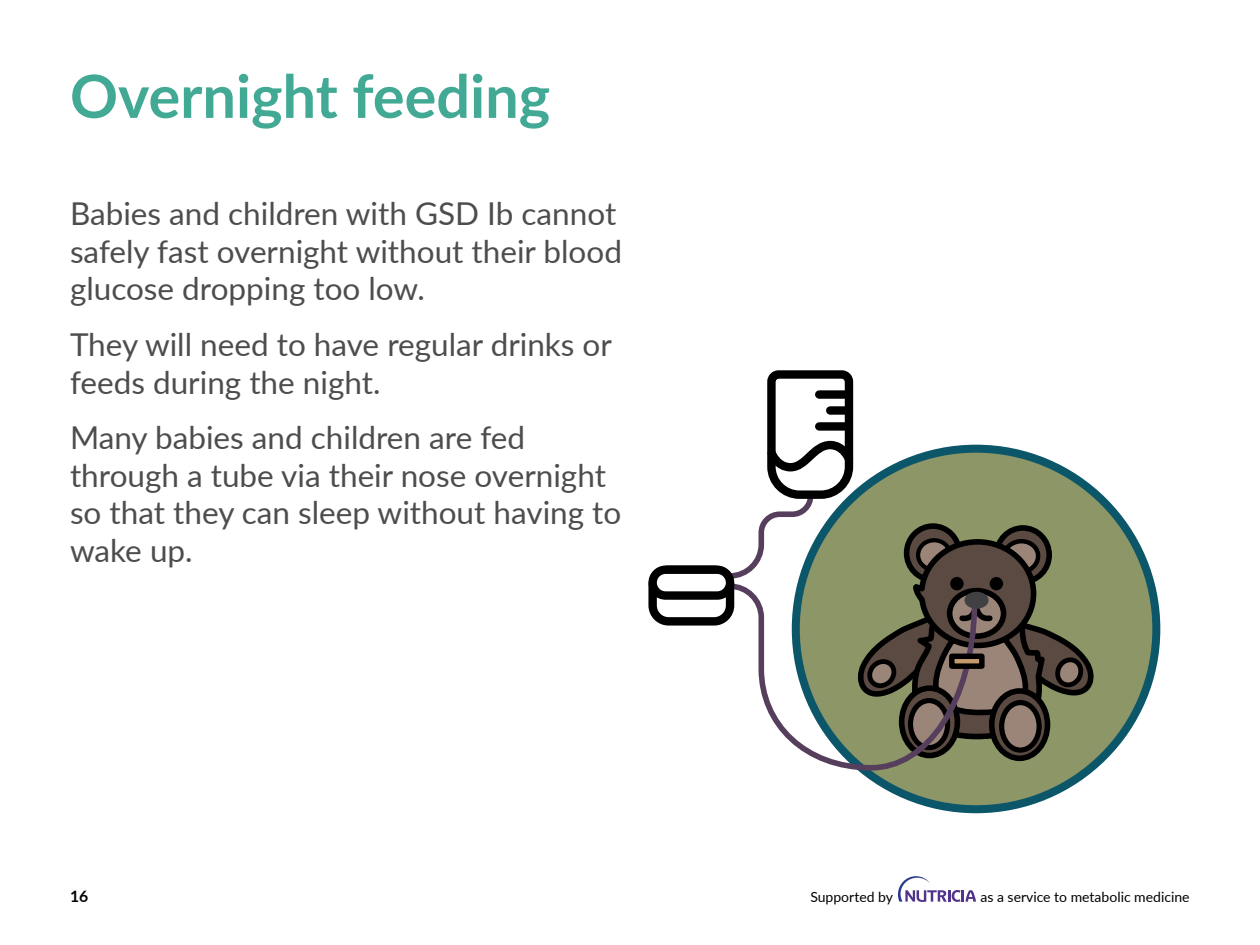
<style>
.page{position:relative;width:1260px;height:945px;background:#fff}
.page>*{position:absolute;margin:0;border:0;box-sizing:border-box;transform-origin:0 0}
.t1{font:700 59.5px "Lato";color:#42a995}
.t2{font:31.5px/37.8px "Lato";color:#4d4d4d}
.t3{font:700 15.75px "Lato";color:#000}
.t4{font:14px "Lato";color:#000}
</style>
<div class="page">
<svg style="left:898px;top:876px;width:78px;height:26px"></svg>
<div style="left:796px;top:449px;width:360px;height:360px;background:#8c9667;border-radius:50%"></div>
<svg style="left:992px;top:691px;width:55px;height:67px"></svg>
<div style="left:989px;top:688px;width:61px;height:73px;border:6px solid #000;border-radius:50%"></div>
<svg style="left:1002px;top:703px;width:37px;height:47px"></svg>
<div style="left:999px;top:700px;width:43px;height:53px;border:5px solid #000;border-radius:50%"></div>
<svg style="left:791px;top:742px;width:164px;height:31px"></svg>
<div style="left:648px;top:566px;width:86px;height:60px;border:8px solid #000;border-radius:16px"></div>
<div style="left:653px;top:570px;width:77px;height:26px;background:#fff;border-radius:13px"></div>
<div style="left:648px;top:566px;width:86px;height:34px;border:8px solid #000;border-radius:13px"></div>
<svg style="left:724px;top:370px;width:377px;height:372px"></svg>
<div style="left:965px;top:592px;width:24px;height:17px;background:#414042;border-radius:50%"></div>
<div style="left:952px;top:656px;width:30px;height:10px;background:#c49a6c"></div>
<div style="left:949px;top:654px;width:36px;height:15px;border:5px solid #000"></div>
<h1 class="t1" style="left:70px;top:52px;width:482px">Overnight feeding</h1>
<p class="t2" style="left:70px;top:193px;width:554px">Babies and children with GSD Ib cannot safely fast overnight without their blood glucose dropping too low.</p>
<p class="t2" style="left:70px;top:324px;width:543px">They will need to have regular drinks or feeds during the night.</p>
<p class="t2" style="left:70px;top:417px;width:553px">Many babies and children are fed through a tube via their nose overnight so that they can sleep without having to wake up.</p>
<p class="t3" style="left:70px;top:884px;width:20px">16</p>
<p class="t4" style="left:810px;top:887px;width:84px">Supported by</p>
<p class="t4" style="left:980px;top:887px;width:211px">as a service to metabolic medicine</p>
</div>
